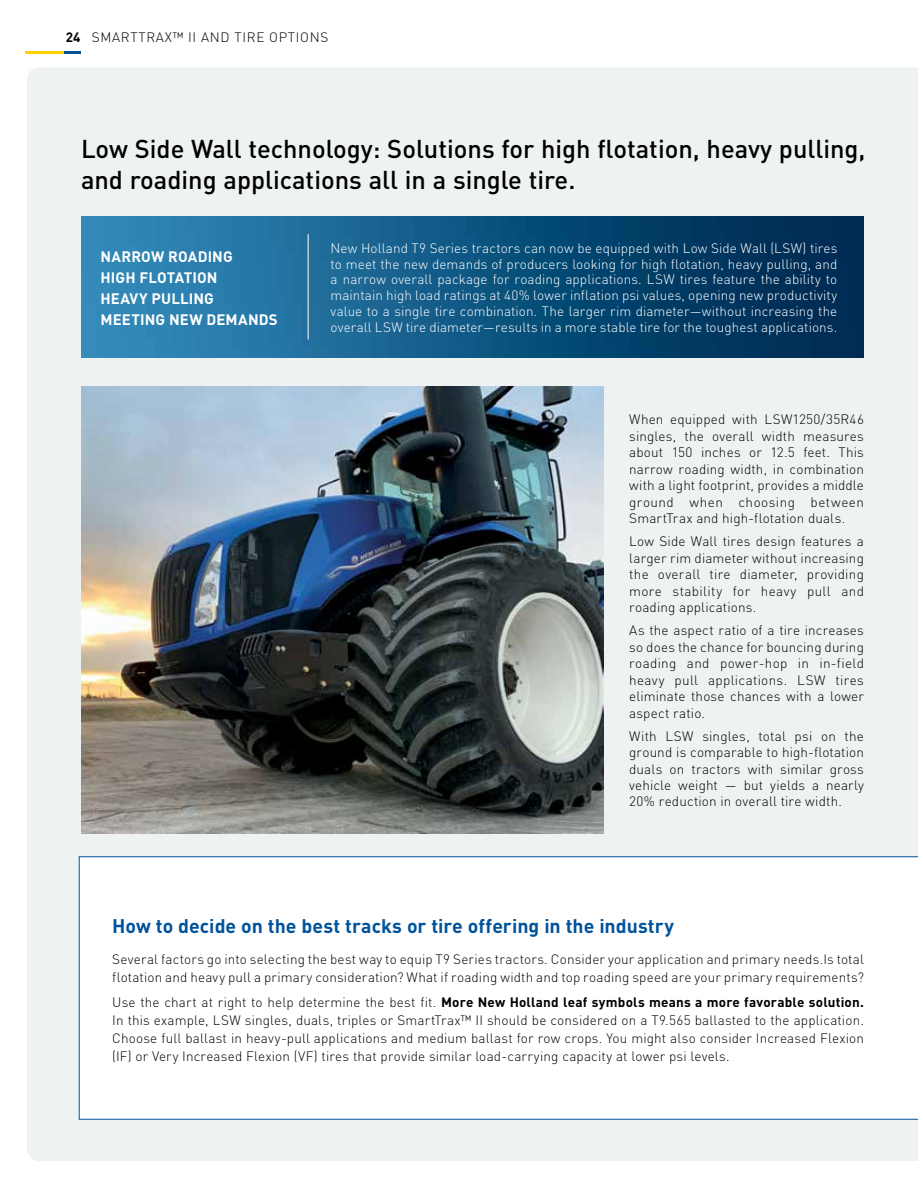
<style>
.page{position:relative;width:918px;height:1188px;background:#fff}
.page>*{position:absolute;margin:0;border:0;box-sizing:border-box;transform-origin:0 0}
.t1{font:500 25.5px/31.5px "DIN";color:#000}
.t2{font:700 19.5px "DIN";color:#00539b}
.t3{font:700 15px/21px "DIN";letter-spacing:.005em;color:#fff}
.t4{font:300 13.5px/16.5px "DIN";letter-spacing:.015em;color:#000;text-align:justify}
.t5{font:300 13.5px/15.8px "DIN";letter-spacing:.005em;color:#fff;text-align:justify}
.t6{font:300 13.5px "DIN";letter-spacing:.05em;color:#000}
.s1{font-weight:700}
</style>
<div class="page">
<svg style="left:26px;top:52px;width:55px;height:2px"></svg>
<div style="left:27px;top:68px;width:891px;height:1093px;background:#eff2f2"></div>
<img style="left:81px;top:216px;width:783px;height:142px">
<hr style="left:308px;top:234px;width:1px;height:106px;background:#fff">
<svg style="left:79px;top:856px;width:839px;height:264px"></svg>
<img style="left:81px;top:387px;width:523px;height:446px">
<p class="t6" style="left:66px;top:29px;width:264px"><span class="s1">24</span> SMARTTRAX™ II AND TIRE OPTIONS</p>
<h1 class="t1" style="left:81px;top:132px;width:786px">Low Side Wall technology: Solutions for high flotation, heavy pulling, and roading applications all in a single tire.</h1>
<p class="t3" style="left:101px;top:245px;width:179px">NARROW ROADING<br>HIGH FLOTATION<br>HEAVY PULLING<br>MEETING NEW DEMANDS</p>
<p class="t5" style="left:331px;top:240px;width:508px">New Holland T9 Series tractors can now be equipped with Low Side Wall (LSW) tires to meet the new demands of producers looking for high flotation, heavy pulling, and a narrow overall package for roading applications. LSW tires feature the ability to maintain high load ratings at 40% lower inflation psi values, opening new productivity value to a single tire combination. The larger rim diameter—without increasing the overall LSW tire diameter—results in a more stable tire for the toughest applications.</p>
<p class="t4" style="left:629px;top:411px;width:236px">When equipped with LSW1250/35R46 singles, the overall width measures about 150 inches or 12.5 feet. This narrow roading width, in combination with a light footprint, provides a middle ground when choosing between SmartTrax and high-flotation duals.</p>
<p class="t4" style="left:629px;top:533px;width:236px">Low Side Wall tires design features a larger rim diameter without increasing the overall tire diameter, providing more stability for heavy pull and roading applications.</p>
<p class="t4" style="left:629px;top:622px;width:236px">As the aspect ratio of a tire increases so does the chance for bouncing during roading and power-hop in in-field heavy pull applications. LSW tires eliminate those chances with a lower aspect ratio.</p>
<p class="t4" style="left:629px;top:727px;width:236px">With LSW singles, total psi on the ground is comparable to high-flotation duals on tractors with similar gross vehicle weight — but yields a nearly 20% reduction in overall tire width.</p>
<h2 class="t2" style="left:112px;top:913px;width:563px">How to decide on the best tracks or tire offering in the industry</h2>
<p class="t4" style="left:112px;top:950px;width:753px;line-height:18px">Several factors go into selecting the best way to equip T9 Series tractors. Consider your application and primary needs.Is total flotation and heavy pull a primary consideration? What if roading width and top roading speed are your primary requirements?</p>
<p class="t4" style="left:112px;top:993px;width:753px;line-height:18px">Use the chart at right to help determine the best fit. <span class="s1">More New Holland leaf symbols means a more favorable solution.<br></span>In this example, LSW singles, duals, triples or SmartTrax™ II should be considered on a T9.565 ballasted to the application.<br>Choose full ballast in heavy-pull applications and medium ballast for row crops. You might also consider Increased Flexion (IF) or Very Increased Flexion (VF) tires that provide similar load-carrying capacity at lower psi levels.</p>
</div>
